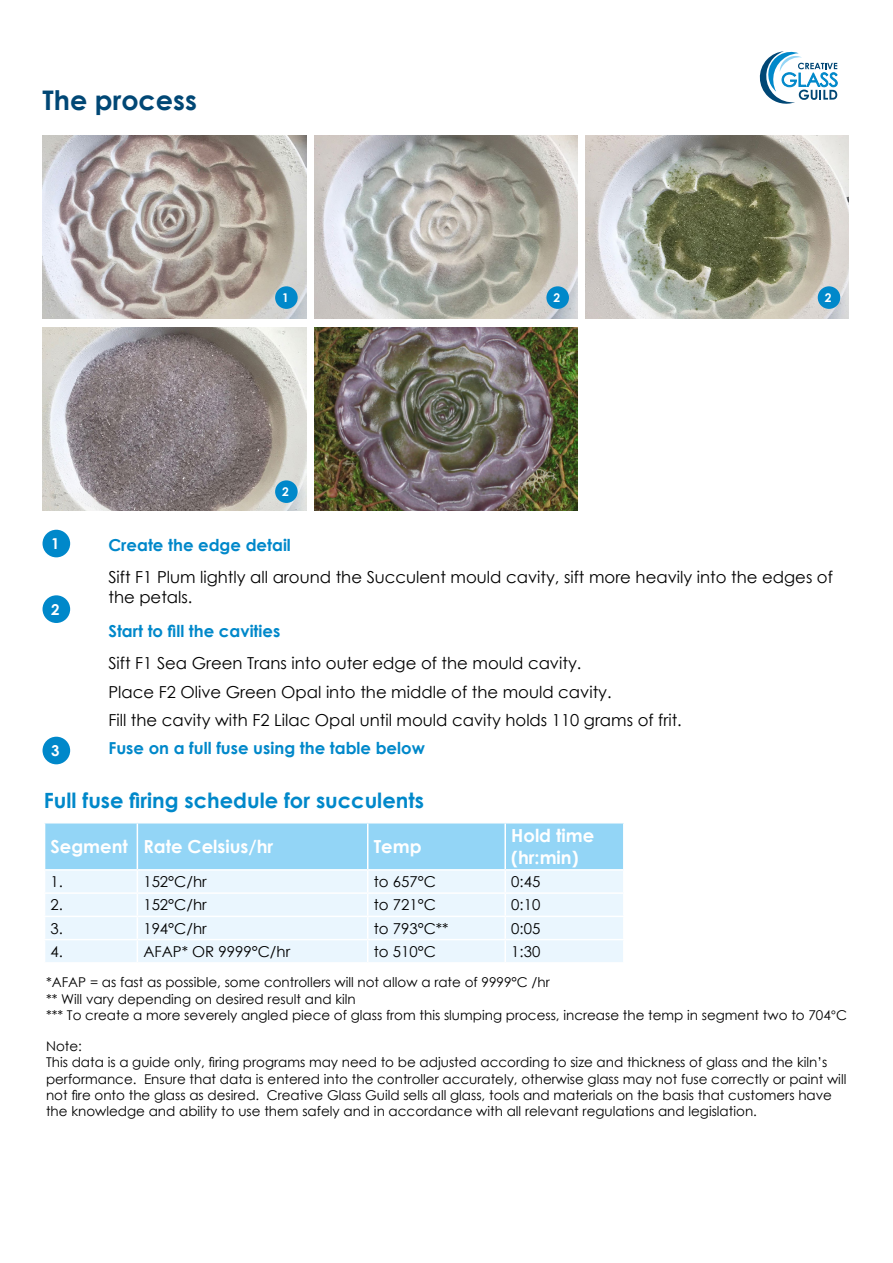
<style>
.page{position:relative;width:893px;height:1263px;background:#fff}
.page>*{position:absolute;margin:0;border:0;box-sizing:border-box;transform-origin:0 0}
.t1{font:700 27px "Century Gothic";color:#004775}
.t2{font:700 21px "Century Gothic";color:#0088ca}
.t3{font:700 18px/21.6px "Century Gothic";color:#fff}
.t4{font:16.5px/28.3px "Century Gothic";color:#000}
.t5{font:700 16.5px "Century Gothic";color:#0088ca}
.t6{font:15px "Century Gothic";color:#000}
.t7{font:700 15px "Century Gothic";color:#fff}
.t8{font:13.5px/16.2px "Century Gothic";color:#000}
.t9{font:700 12px "Century Gothic";color:#fff}
.s1{font-family:"Helvetica Neue LT Std"}
</style>
<div class="page">
<svg style="left:759px;top:51px;width:79px;height:53px"></svg>
<img style="left:43px;top:135px;width:263px;height:184px">
<img style="left:43px;top:328px;width:263px;height:183px">
<img style="left:314px;top:135px;width:264px;height:184px">
<img style="left:314px;top:328px;width:264px;height:183px">
<img style="left:585px;top:135px;width:264px;height:184px">
<div style="left:43px;top:530px;width:27px;height:27px;background:#0088ca;border-radius:50%"></div>
<div style="left:43px;top:595px;width:27px;height:28px;background:#0088ca;border-radius:50%"></div>
<div style="left:43px;top:737px;width:27px;height:27px;background:#0088ca;border-radius:50%"></div>
<div style="left:275px;top:286px;width:23px;height:23px;background:#0088ca;border-radius:50%"></div>
<div style="left:275px;top:480px;width:23px;height:23px;background:#0088ca;border-radius:50%"></div>
<div style="left:546px;top:286px;width:23px;height:23px;background:#0088ca;border-radius:50%"></div>
<div style="left:818px;top:286px;width:22px;height:23px;background:#0088ca;border-radius:50%"></div>
<svg style="left:44px;top:823px;width:580px;height:139px;background:#d0ecfb"></svg>
<hr style="left:504px;top:940px;width:2px;height:22px;background:#fff">
<h1 class="t1" style="left:43px;top:80px;width:156px">The process</h1>
<p class="t9" style="left:282px;top:289px;width:8px">1</p>
<p class="t9" style="left:282px;top:483px;width:8px">2</p>
<p class="t9" style="left:554px;top:289px;width:8px">2</p>
<p class="t9" style="left:825px;top:289px;width:8px">2</p>
<p class="t7" style="left:51px;top:532px;width:10px">1</p>
<p class="t7" style="left:51px;top:598px;width:10px">2</p>
<p class="t7" style="left:51px;top:739px;width:10px">3</p>
<p class="t5" style="left:108px;top:532px;width:184px">Create the edge detail</p>
<p class="t4" style="left:108px;top:567px;width:726px;line-height:19.8px">Sift F1 Plum lightly all around the Succulent mould cavity, sift more heavily into the edges of the petals.</p>
<p class="t5" style="left:108px;top:618px;width:173px">Start to fill the cavities</p>
<p class="t4" style="left:108px;top:649px;width:575px">Sift F1 Sea Green Trans into outer edge of the mould cavity.<br>Place F2 Olive Green Opal into the middle of the mould cavity.<br>Fill the cavity with F2 Lilac Opal until mould cavity holds 110 grams of frit.</p>
<p class="t5" style="left:108px;top:736px;width:318px">Fuse on a full fuse using the table below</p>
<h2 class="t2" style="left:44px;top:784px;width:382px">Full fuse firing schedule for succulents</h2>
<h3 class="t3" style="left:51px;top:835px;width:224px">Segment Rate Celsius/hr</h3>
<h3 class="t3" style="left:374px;top:835px;width:49px">Temp</h3>
<h3 class="t3" style="left:511px;top:824px;width:85px">Hold time (hr:min)</h3>
<p class="t6" style="left:51px;top:871px;width:14px">1.</p>
<p class="t6" style="left:143px;top:871px;width:65px">152°C/hr</p>
<p class="t6" style="left:374px;top:871px;width:64px">to 657°C</p>
<p class="t6" style="left:511px;top:871px;width:31px">0:45</p>
<p class="t6" style="left:51px;top:894px;width:14px">2.</p>
<p class="t6" style="left:143px;top:894px;width:65px">152°C/hr</p>
<p class="t6" style="left:374px;top:894px;width:64px">to 721°C</p>
<p class="t6" style="left:511px;top:894px;width:31px">0:10</p>
<p class="t6" style="left:51px;top:918px;width:14px">3.</p>
<p class="t6" style="left:143px;top:918px;width:65px">194°C/hr</p>
<p class="t6" style="left:374px;top:918px;width:76px">to 793°C**</p>
<p class="t6" style="left:511px;top:918px;width:31px">0:05</p>
<p class="t6" style="left:51px;top:941px;width:14px">4.</p>
<p class="t6" style="left:143px;top:941px;width:148px">AFAP* OR 9999°C/hr</p>
<p class="t6" style="left:374px;top:941px;width:64px">to 510°C</p>
<p class="t6" style="left:511px;top:941px;width:31px">1:30</p>
<p class="t8" style="left:46px;top:974px;width:803px">*AFAP = as fast as possible, some controllers will not allow a rate of 9999°C /hr<br>** Will vary depending on desired result and kiln<br>*** To create a more severely angled piece of glass from this slumping process, increase the temp in segment two to 704<span class="s1">°</span>C</p>
<p class="t8" style="left:46px;top:1038px;width:802px">Note:<br>This data is a guide only, firing programs may need to be adjusted according to size and thickness of glass and the kiln’s performance. Ensure that data is entered into the controller accurately, otherwise glass may not fuse correctly or paint will not fire onto the glass as desired. Creative Glass Guild sells all glass, tools and materials on the basis that customers have the knowledge and ability to use them safely and in accordance with all relevant regulations and legislation.</p>
</div>
